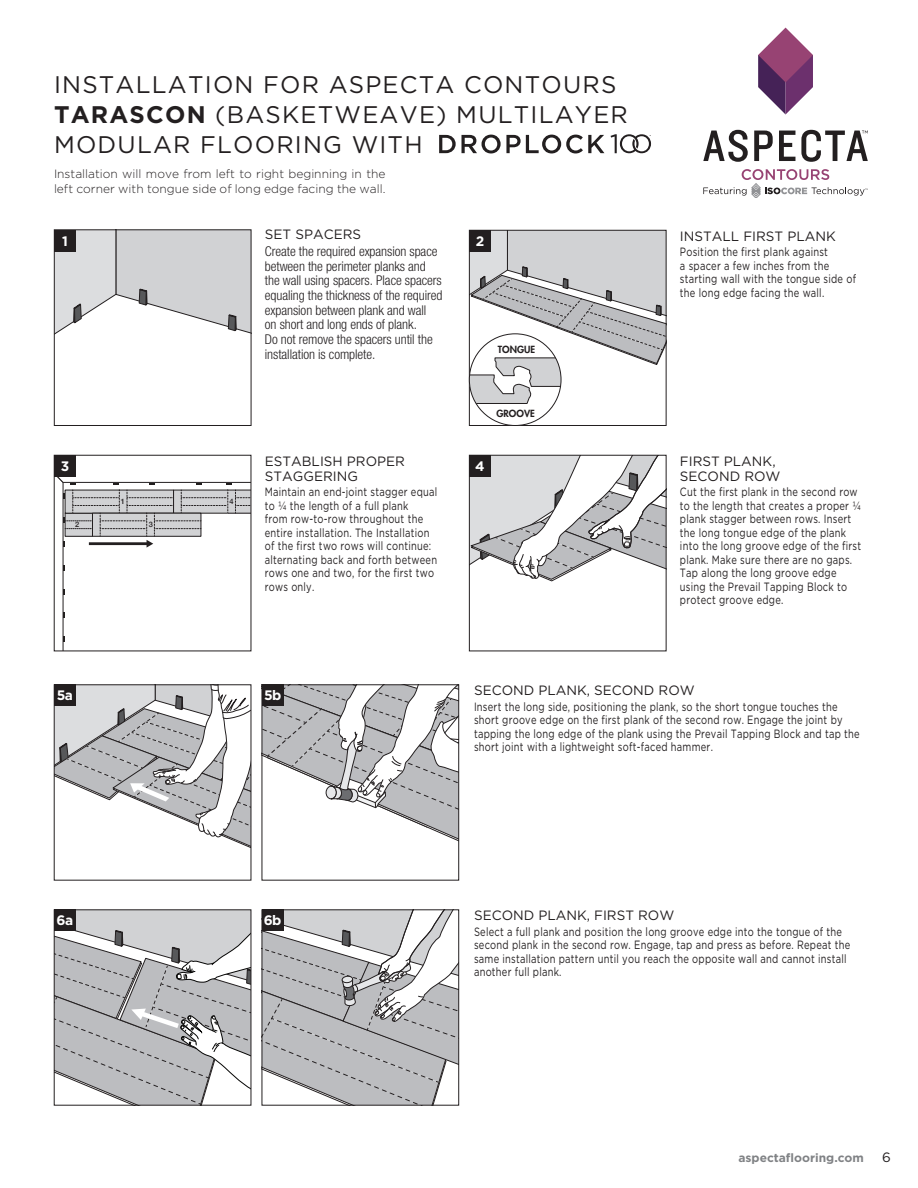
<style>
.page{position:relative;width:918px;height:1188px;background:#fff}
.page>*{position:absolute;margin:0;border:0;box-sizing:border-box;transform-origin:0 0}
.Super_Head9{font:24px/30px "Gotham";letter-spacing:.05em;color:#231f20}
.t1{font:700 13.65px "Gotham";letter-spacing:-.05em;color:#fff}
.t2{font:300 condensed 13.5px/14.7px "Helvetica Neue";letter-spacing:-.005em;color:#231f20}
.subheads9{font:13.5px/15px "Gotham";color:#231f20}
.Steps{font:12px/13.5px "Gotham";letter-spacing:.025em;color:#231f20;scale:.78 1}
.body8{font:300 12px/15px "Gotham";color:#231f20}
.t3{font:700 12px "Gotham";color:#808285}
.t4{font:800 9.6px "Futura";color:#231f20}
.t5{font:500 7.5px "Helvetica Neue";color:#231f20}
.s1{font-weight:700}
</style>
<div class="page">
<svg style="left:56px;top:232px;width:193px;height:102px"></svg>
<div style="left:54px;top:230px;width:197px;height:196px;border:1px solid #231f20"></div>
<div style="left:54px;top:230px;width:22px;height:22px;background:#231f20"></div>
<svg style="left:57px;top:477px;width:192px;height:172px"></svg>
<div style="left:54px;top:455px;width:22px;height:22px;background:#231f20"></div>
<svg style="left:471px;top:457px;width:193px;height:125px"></svg>
<div style="left:469px;top:455px;width:197px;height:196px;border:1px solid #231f20"></div>
<div style="left:469px;top:455px;width:22px;height:22px;background:#231f20"></div>
<svg style="left:56px;top:686px;width:193px;height:162px"></svg>
<div style="left:54px;top:684px;width:197px;height:196px;border:1px solid #231f20"></div>
<div style="left:54px;top:684px;width:22px;height:22px;background:#231f20"></div>
<svg style="left:264px;top:686px;width:193px;height:155px"></svg>
<div style="left:262px;top:684px;width:197px;height:196px;border:1px solid #231f20"></div>
<div style="left:262px;top:684px;width:22px;height:22px;background:#231f20"></div>
<svg style="left:56px;top:912px;width:193px;height:192px"></svg>
<div style="left:54px;top:910px;width:22px;height:21px;background:#231f20"></div>
<svg style="left:264px;top:912px;width:193px;height:192px"></svg>
<div style="left:262px;top:910px;width:197px;height:196px;border:1px solid #231f20"></div>
<div style="left:262px;top:910px;width:22px;height:21px;background:#231f20"></div>
<svg style="left:439px;top:135px;width:17px;height:18px"></svg>
<svg style="left:462px;top:135px;width:142px;height:18px"></svg>
<svg style="left:611px;top:134px;width:40px;height:19px"></svg>
<svg style="left:758px;top:28px;width:55px;height:87px"></svg>
<svg style="left:703px;top:130px;width:45px;height:32px"></svg>
<svg style="left:754px;top:131px;width:19px;height:30px"></svg>
<svg style="left:779px;top:131px;width:16px;height:30px"></svg>
<svg style="left:801px;top:130px;width:67px;height:32px"></svg>
<svg style="left:703px;top:169px;width:165px;height:29px"></svg>
<svg style="left:469px;top:230px;width:198px;height:175px"></svg>
<p class="Super_Head9" style="left:54px;top:69px;width:575px">INSTALLATION FOR ASPECTA CONTOURS<br><span class="s1">TARASCON</span> (BASKETWEAVE) MULTILAYER<br>MODULAR FLOORING WITH</p>
<p class="body8" style="left:54px;top:166px;width:333px">Installation will move from left to right beginning in the left corner with tongue side of long edge facing the wall.</p>
<p class="subheads9" style="left:265px;top:227px;width:98px">SET SPACERS</p>
<p class="t2" style="left:265px;top:244px;width:179px">Create the required expansion space between the perimeter planks and the wall using spacers. Place spacers equaling the thickness of the required expansion between plank and wall<br>on short and long ends of plank.<br>Do not remove the spacers until the installation is complete.</p>
<p class="t1" style="left:62px;top:232px;width:7px">1</p>
<p class="t1" style="left:476px;top:232px;width:10px">2</p>
<p class="t4" style="left:498px;top:343px;width:39px">TONGUE</p>
<p class="t4" style="left:496px;top:407px;width:40px">GROOVE</p>
<p class="subheads9" style="left:265px;top:453px;width:142px">ESTABLISH PROPER<br>STAGGERING</p>
<p class="Steps" style="left:265px;top:485px;width:223px">Maintain an end-joint stagger equal to ¼ the length of a full plank<br>from row-to-row throughout the entire installation. The Installation of the first two rows will continue: alternating back and forth between rows one and two, for the first two rows only.</p>
<p class="t1" style="left:61px;top:457px;width:10px">3</p>
<p class="t1" style="left:475px;top:457px;width:11px">4</p>
<p class="t5" style="left:121px;top:496px;width:6px">1</p>
<p class="t5" style="left:230px;top:496px;width:6px">4</p>
<p class="t5" style="left:75px;top:519px;width:6px">2</p>
<p class="t5" style="left:149px;top:519px;width:6px">3</p>
<p class="subheads9" style="left:680px;top:228px;width:157px">INSTALL FIRST PLANK</p>
<p class="Steps" style="left:680px;top:245px;width:227px">Position the first plank against<br>a spacer a few inches from the starting wall with the tongue side of the long edge facing the wall.</p>
<p class="subheads9" style="left:680px;top:453px;width:102px">FIRST PLANK,<br>SECOND ROW</p>
<p class="Steps" style="left:680px;top:485px;width:234px">Cut the first plank in the second row to the length that creates a proper ¼ plank stagger between rows. Insert the long tongue edge of the plank into the long groove edge of the first plank. Make sure there are no gaps.<br>Tap along the long groove edge using the Prevail Tapping Block to protect groove edge.</p>
<p class="t1" style="left:57px;top:687px;width:18px">5a</p>
<p class="t1" style="left:264px;top:687px;width:19px">5b</p>
<p class="t1" style="left:57px;top:912px;width:18px">6a</p>
<p class="t1" style="left:264px;top:912px;width:19px">6b</p>
<p class="subheads9" style="left:474px;top:682px;width:222px">SECOND PLANK, SECOND ROW</p>
<p class="Steps" style="left:474px;top:699px;width:496px">Insert the long side, positioning the plank, so the short tongue touches the short groove edge on the first plank of the second row. Engage the joint by tapping the long edge of the plank using the Prevail Tapping Block and tap the short joint with a lightweight soft-faced hammer.</p>
<p class="subheads9" style="left:474px;top:908px;width:202px">SECOND PLANK, FIRST ROW</p>
<p class="Steps" style="left:474px;top:925px;width:484px">Select a full plank and position the long groove edge into the tongue of the second plank in the second row. Engage, tap and press as before. Repeat the same installation pattern until you reach the opposite wall and cannot install another full plank.</p>
<p class="t3" style="left:738px;top:1150px;width:127px">aspectaflooring.com</p>
<p class="subheads9" style="left:882px;top:1149px;width:10px">6</p>
</div>
